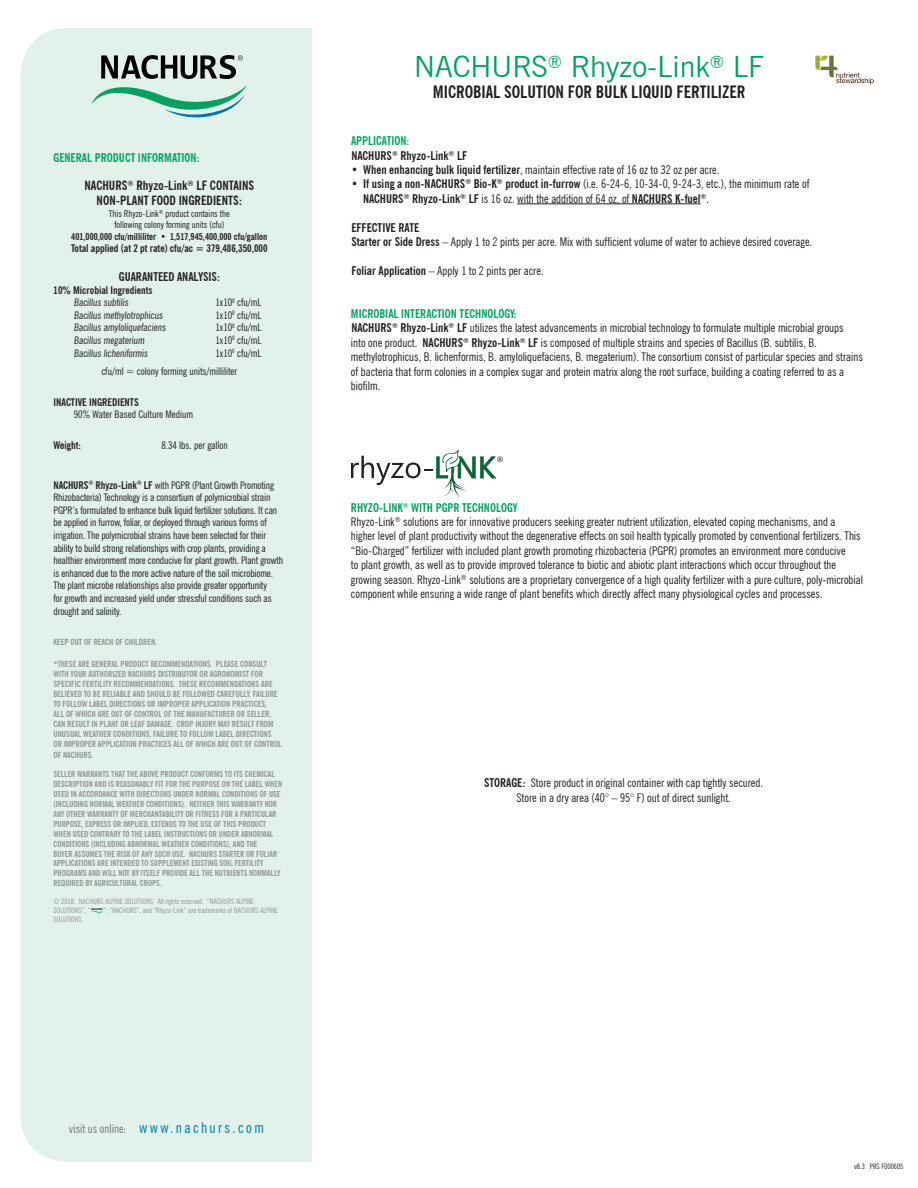
<style>
.page{position:relative;width:918px;height:1188px;background:#fff}
.page>*{position:absolute;margin:0;border:0;box-sizing:border-box;transform-origin:0 0}
.t1{font:29.25px "News Gothic BT";color:#00a261}
.t2{font:700 condensed 17.1px "News Gothic BT";color:#231f20}
.t3{font:condensed 15px "News Gothic BT";letter-spacing:.16em;color:#0078ae}
.t4{font:700 condensed 12.75px/15.3px "News Gothic BT";color:#231f20;text-align:center}
.t5{font:condensed 12px/14.4px "News Gothic BT";color:#231f20}
.t6{font:700 condensed 12px "News Gothic BT";color:#00a261}
.t7{font:700 condensed 12px "News Gothic BT";color:#231f20}
.t8{font:condensed 10.5px/12.6px "News Gothic BT";letter-spacing:-.01em;color:#231f20}
.t9{font:700 condensed 10.5px "News Gothic BT";color:#231f20}
.t10{font:condensed 9.6px/11.4px "News Gothic BT";color:#231f20;text-align:center}
.t11{font:700 condensed 9.6px "News Gothic BT";color:#231f20}
.t12{font:700 condensed 8.4px/10.1px "News Gothic BT";color:#939598}
.t13{font:700 condensed 8.25px/9.9px "News Gothic BT";color:#939598}
.tx_Base{font:condensed 7.5px/9px "News Gothic BT";color:#939598}
.t14{font:condensed 7.5px "News Gothic BT";color:#231f20}
.t15{font:7.5px "Arial";color:#231f20}
.s1{font-weight:700}
.s2{font-size:12px;color:#76787b}
</style>
<div class="page">
<div style="left:21px;top:28px;width:291px;height:1134px;background:#e2f1e9"></div>
<svg style="left:91px;top:85px;width:156px;height:32px;background:#addccb"></svg>
<svg style="left:101px;top:55px;width:142px;height:24px;background:#7a827e"></svg>
<svg style="left:91px;top:908px;width:13px;height:5px"></svg>
<svg style="left:815px;top:55px;width:59px;height:30px"></svg>
<hr style="left:517px;top:204px;width:115px;height:1px;background:#231f20">
<hr style="left:632px;top:203px;width:69px;height:1px;background:#231f20">
<svg style="left:351px;top:450px;width:146px;height:49px"></svg>
<p class="t6" style="left:53px;top:151px;width:147px">GENERAL PRODUCT INFORMATION:</p>
<p class="t4" style="left:84px;top:178px;width:171px">NACHURS<sup>®</sup> Rhyzo-Link<sup>®</sup> LF CONTAINS<br>NON-PLANT FOOD INGREDIENTS:</p>
<p class="t10" style="left:109px;top:208px;width:122px">This Rhyzo-Link<sup>®</sup> product contains the following colony forming units (cfu)</p>
<p class="t11" style="left:71px;top:230px;width:198px">401,000,000 cfu/milliliter • 1,517,945,400,000 cfu/gallon</p>
<p class="t9" style="left:71px;top:242px;width:198px">Total applied (at 2 pt rate) cfu/ac = 379,486,350,000</p>
<p class="t7" style="left:119px;top:269px;width:103px">GUARANTEED ANALYSIS:</p>
<p class="t9" style="left:53px;top:283px;width:101px">10% Microbial Ingredients</p>
<p class="t8" style="left:74px;top:296px;width:58px">Bacillus subtilis</p>
<p class="t8" style="left:215px;top:296px;width:47px">1x10<sup>8</sup> cfu/mL</p>
<p class="t8" style="left:74px;top:309px;width:92px">Bacillus methylotrophicus</p>
<p class="t8" style="left:215px;top:309px;width:47px">1x10<sup>8</sup> cfu/mL</p>
<p class="t8" style="left:74px;top:321px;width:95px">Bacillus amyloliquefaciens</p>
<p class="t8" style="left:215px;top:321px;width:47px">1x10<sup>8</sup> cfu/mL</p>
<p class="t8" style="left:74px;top:334px;width:74px">Bacillus megaterium</p>
<p class="t8" style="left:215px;top:334px;width:47px">1x10<sup>8</sup> cfu/mL</p>
<p class="t8" style="left:74px;top:346px;width:77px">Bacillus licheniformis</p>
<p class="t8" style="left:215px;top:346px;width:47px">1x10<sup>6</sup> cfu/mL</p>
<p class="t8" style="left:101px;top:365px;width:138px">cfu/ml = colony forming units/milliliter</p>
<p class="t9" style="left:53px;top:396px;width:87px">INACTIVE INGREDIENTS</p>
<p class="t8" style="left:74px;top:408px;width:121px">90% Water Based Culture Medium</p>
<p class="t9" style="left:53px;top:439px;width:29px">Weight:</p>
<p class="t8" style="left:161px;top:439px;width:68px">8.34 lbs. per gallon</p>
<p class="t8" style="left:53px;top:478px;width:231px"><span class="s1">NACHURS</span><sup>®</sup> <span class="s1">Rhyzo-Link</span><sup>®</sup> <span class="s1">LF</span> with PGPR (Plant Growth Promoting Rhizobacteria) Technology is a consortium of polymicrobial strain PGPR’s formulated to enhance bulk liquid fertilizer solutions. It can be applied in furrow, foliar, or deployed through various forms of irrigation. The polymicrobial strains have been selected for their ability to build strong relationships with crop plants, providing a healthier environment more conducive for plant growth. Plant growth is enhanced due to the more active nature of the soil microbiome.<br>The plant microbe relationships also provide greater opportunity<br>for growth and increased yield under stressful conditions such as drought and salinity.</p>
<p class="t12" style="left:53px;top:637px;width:105px">KEEP OUT OF REACH OF CHILDREN.</p>
<p class="t12" style="left:53px;top:659px;width:230px">*THESE ARE GENERAL PRODUCT RECOMMENDATIONS. PLEASE CONSULT WITH YOUR AUTHORIZED NACHURS DISTRIBUTOR OR AGRONOMIST FOR SPECIFIC FERTILITY RECOMMENDATIONS. THESE RECOMMENDATIONS ARE BELIEVED TO BE RELIABLE AND SHOULD BE FOLLOWED CAREFULLY. FAILURE TO FOLLOW LABEL DIRECTIONS OR IMPROPER APPLICATION PRACTICES,<br>ALL OF WHICH ARE OUT OF CONTROL OF THE MANUFACTURER OR SELLER, CAN RESULT IN PLANT OR LEAF DAMAGE. CROP INJURY MAY RESULT FROM UNUSUAL WEATHER CONDITIONS, FAILURE TO FOLLOW LABEL DIRECTIONS OR IMPROPER APPLICATION PRACTICES ALL OF WHICH ARE OUT OF CONTROL OF NACHURS.</p>
<p class="t13" style="left:53px;top:769px;width:223px">SELLER WARRANTS THAT THE ABOVE PRODUCT CONFORMS TO ITS CHEMICAL</p>
<p class="t13" style="left:53px;top:779px;width:230px">DESCRIPTION AND IS REASONABLY FIT FOR THE PURPOSE ON THE LABEL WHEN USED IN ACCORDANCE WITH DIRECTIONS UNDER NORMAL CONDITIONS OF USE (INCLUDING NORMAL WEATHER CONDITIONS). NEITHER THIS WARRANTY NOR ANY OTHER WARRANTY OF MERCHANTABILITY OR FITNESS FOR A PARTICULAR PURPOSE, EXPRESS OR IMPLIED, EXTENDS TO THE USE OF THIS PRODUCT WHEN USED CONTRARY TO THE LABEL INSTRUCTIONS OR UNDER ABNORMAL CONDITIONS (INCLUDING ABNORMAL WEATHER CONDITIONS), AND THE<br>BUYER ASSUMES THE RISK OF ANY SUCH USE. NACHURS STARTER OR FOLIAR APPLICATIONS ARE INTENDED TO SUPPLEMENT EXISTING SOIL FERTILITY PROGRAMS AND WILL NOT BY ITSELF PROVIDE ALL THE NUTRIENTS NORMALLY REQUIRED BY AGRICULTURAL CROPS.</p>
<p class="tx_Base" style="left:53px;top:897px;width:202px">© 2018. NACHURS ALPINE SOLUTIONS. All rights reserved. “NACHURS ALPINE<br>SOLUTIONS”, “</p>
<p class="tx_Base" style="left:103px;top:906px;width:176px">”, “NACHURS”, and “Rhyzo-Link” are trademarks of NACHURS ALPINE</p>
<p class="tx_Base" style="left:53px;top:915px;width:31px">SOLUTIONS.</p>
<p class="t1" style="left:414px;top:49px;width:351px">NACHURS<sup>®</sup> Rhyzo-Link<sup>®</sup> LF</p>
<p class="t2" style="left:433px;top:81px;width:314px">MICROBIAL SOLUTION FOR BULK LIQUID FERTILIZER</p>
<p class="t6" style="left:351px;top:134px;width:60px">APPLICATION:</p>
<p class="t7" style="left:351px;top:148px;width:117px">NACHURS<sup>®</sup> Rhyzo-Link<sup>®</sup> LF</p>
<p class="t5" style="left:351px;top:162px;width:370px">• <span class="s1">When enhancing bulk liquid fertilizer</span>, maintain effective rate of 16 oz to 32 oz per acre.</p>
<p class="t5" style="left:363px;top:177px;width:448px;text-indent:-12px">• <span class="s1">If using a non-NACHURS</span><sup>®</sup> <span class="s1">Bio-K</span><sup>®</sup> <span class="s1">product in-furrow</span> (i.e. 6-24-6, 10-34-0, 9-24-3, etc.), the minimum rate of<br><span class="s1">NACHURS</span><sup>®</sup> <span class="s1">Rhyzo-Link</span><sup>®</sup> <span class="s1">LF</span> is 16 oz. with the addition of 64 oz. of <span class="s1">NACHURS K-fuel</span><sup>®</sup>.</p>
<p class="t7" style="left:351px;top:220px;width:69px">EFFECTIVE RATE</p>
<p class="t5" style="left:351px;top:234px;width:462px"><span class="s1">Starter or Side Dress</span> – Apply 1 to 2 pints per acre. Mix with sufficient volume of water to achieve desired coverage.</p>
<p class="t5" style="left:351px;top:263px;width:194px"><span class="s1">Foliar Application</span> – Apply 1 to 2 pints per acre.</p>
<p class="t6" style="left:351px;top:306px;width:167px">MICROBIAL INTERACTION TECHNOLOGY:</p>
<p class="t5" style="left:351px;top:321px;width:513px"><span class="s1">NACHURS</span><sup>®</sup> <span class="s1">Rhyzo-Link</span><sup>®</sup> <span class="s1">LF</span> utilizes the latest advancements in microbial technology to formulate multiple microbial groups<br>into one product. <span class="s1">NACHURS</span><sup>®</sup> <span class="s1">Rhyzo-Link</span><sup>®</sup> <span class="s1">LF</span> is composed of multiple strains and species of Bacillus (B. subtilis, B. methylotrophicus, B. lichenformis, B. amyloliquefaciens, B. megaterium). The consortium consist of particular species and strains of bacteria that form colonies in a complex sugar and protein matrix along the root surface, building a coating referred to as a biofilm.</p>
<p class="t15" style="left:498px;top:454px;width:7px">®</p>
<p class="t6" style="left:351px;top:500px;width:168px">RHYZO-LINK<sup>®</sup> WITH PGPR TECHNOLOGY</p>
<p class="t5" style="left:351px;top:514px;width:514px">Rhyzo-Link<sup>®</sup> solutions are for innovative producers seeking greater nutrient utilization, elevated coping mechanisms, and a<br>higher level of plant productivity without the degenerative effects on soil health typically promoted by conventional fertilizers. This “Bio-Charged” fertilizer with included plant growth promoting rhizobacteria (PGPR) promotes an environment more conducive<br>to plant growth, as well as to provide improved tolerance to biotic and abiotic plant interactions which occur throughout the growing season. Rhyzo-Link<sup>®</sup> solutions are a proprietary convergence of a high quality fertilizer with a pure culture, poly-microbial component while ensuring a wide range of plant benefits which directly affect many physiological cycles and processes.</p>
<p class="t5" style="left:484px;top:776px;width:280px"><span class="s1">STORAGE:</span> Store product in original container with cap tightly secured.</p>
<p class="t5" style="left:516px;top:790px;width:216px">Store in a dry area (40° – 95° F) out of direct sunlight.</p>
<p class="t3" style="left:69px;top:1119px;width:196px"><span class="s2">visit us online:</span> www.nachurs.com</p>
<p class="t14" style="left:854px;top:1162px;width:51px">v8.3 PRS F000605</p>
</div>
